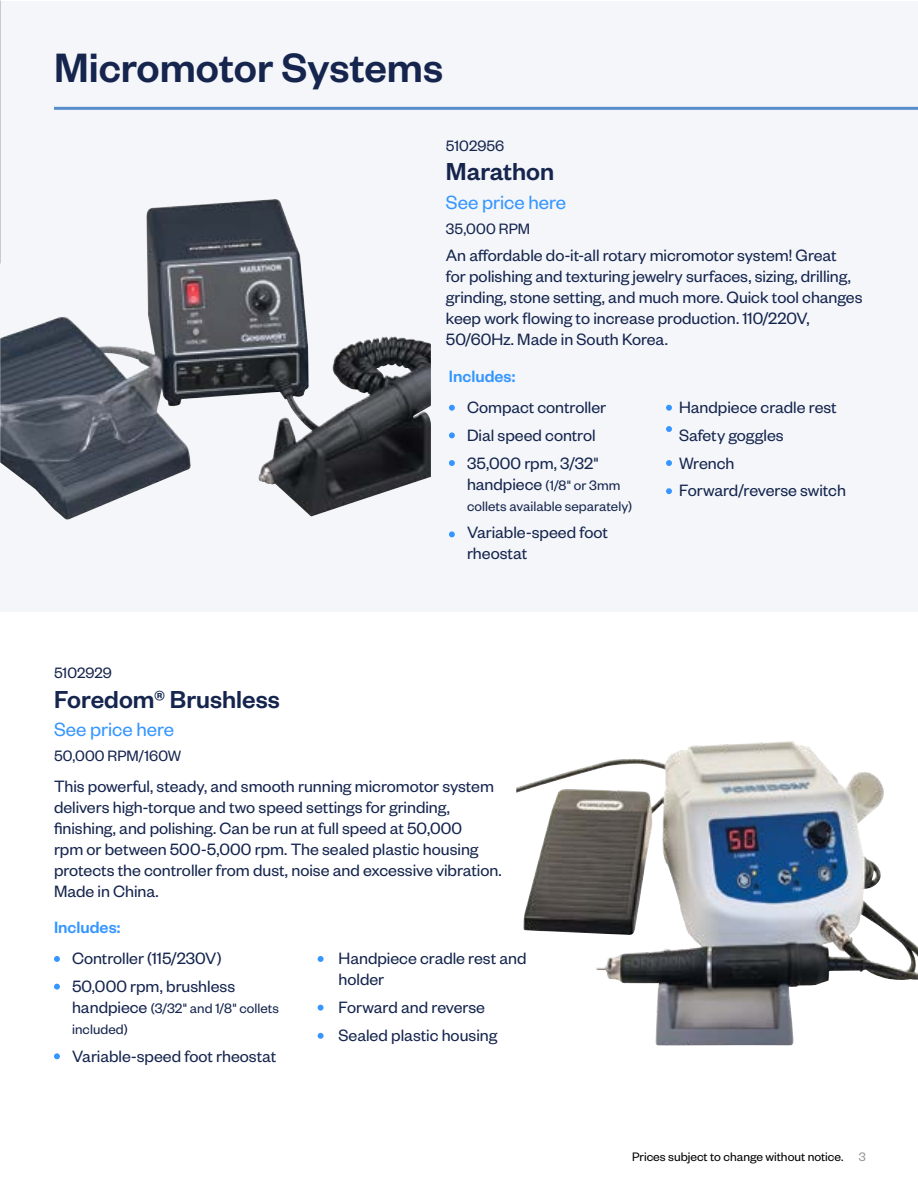
<style>
.page{position:relative;width:918px;height:1188px;background:#fff}
.page>*{position:absolute;margin:0;border:0;box-sizing:border-box;transform-origin:0 0}
.t1{font:500 45px "Founders Grotesk";color:#15254e}
.t2{font:500 27px "Founders Grotesk";color:#15254e}
.t3{font:21px "Founders Grotesk";color:#3696ff}
.t4{font:18px/21px "Founders Grotesk";color:#15254e}
.t5{font:500 18px "Founders Grotesk";color:#3696ff}
.t6{font:16.5px "Founders Grotesk";color:#15254e}
.t7{font:15px/21px "Founders Grotesk";letter-spacing:.005em;color:#15254e}
.t8{font:13.5px "Founders Grotesk";color:#000}
.s1{font-size:18px}
.s2{color:#939598}
</style>
<div class="page">
<hr style="left:0;top:922px;width:1px;height:266px;background:#c9d2e3">
<div style="left:0;top:1px;width:918px;height:610px;background:#f4f6f9"></div>
<hr style="left:54px;top:107px;width:864px;height:3px;background:#568dca">
<svg style="left:666px;top:426px;width:6px;height:6px"></svg>
<img style="left:516px;top:741px;width:402px;height:305px">
<svg style="left:318px;top:956px;width:6px;height:6px"></svg>
<svg style="left:318px;top:1005px;width:6px;height:6px"></svg>
<svg style="left:318px;top:1033px;width:6px;height:6px"></svg>
<svg style="left:54px;top:956px;width:6px;height:6px"></svg>
<svg style="left:54px;top:984px;width:6px;height:6px"></svg>
<svg style="left:54px;top:1053px;width:6px;height:6px"></svg>
<img style="left:0;top:199px;width:431px;height:321px">
<svg style="left:449px;top:531px;width:6px;height:6px"></svg>
<svg style="left:449px;top:460px;width:6px;height:6px"></svg>
<svg style="left:449px;top:405px;width:6px;height:6px"></svg>
<svg style="left:449px;top:432px;width:6px;height:6px"></svg>
<svg style="left:666px;top:405px;width:6px;height:6px"></svg>
<svg style="left:666px;top:460px;width:6px;height:6px"></svg>
<svg style="left:666px;top:488px;width:6px;height:6px"></svg>
<h1 class="t1" style="left:54px;top:40px;width:391px">Micromotor Systems</h1>
<p class="t6" style="left:446px;top:136px;width:60px">5102956</p>
<h2 class="t2" style="left:446px;top:155px;width:110px">Marathon</h2>
<p class="t3" style="left:446px;top:189px;width:122px">See price here</p>
<p class="t6" style="left:446px;top:218px;width:86px">35,000 RPM</p>
<p class="t6" style="left:54px;top:663px;width:59px">5102929</p>
<h2 class="t2" style="left:54px;top:682px;width:227px">Foredom® Brushless</h2>
<p class="t3" style="left:54px;top:717px;width:122px">See price here</p>
<p class="t6" style="left:54px;top:746px;width:129px">50,000 RPM/160W</p>
<p class="t4" style="left:446px;top:243px;width:418px">An affordable do-it-all rotary micromotor system! Great<br>for polishing and texturing jewelry surfaces, sizing, drilling, grinding, stone setting, and much more. Quick tool changes keep work flowing to increase production. 110/220V, 50/60Hz. Made in South Korea.</p>
<p class="t5" style="left:449px;top:365px;width:68px">Includes:</p>
<p class="t4" style="left:467px;top:393px;width:141px;line-height:27.8px">Compact controller<br>Dial speed control<br>35,000 rpm, 3/32"</p>
<p class="t7" style="left:467px;top:474px;width:167px"><span class="s1">handpiece</span> (1/8" or 3mm collets available separately)</p>
<p class="t4" style="left:467px;top:521px;width:142px">Variable-speed foot rheostat</p>
<p class="t4" style="left:679px;top:393px;width:168px;line-height:27.8px">Handpiece cradle rest<br>Safety goggles<br>Wrench<br>Forward/reverse switch</p>
<p class="t4" style="left:54px;top:775px;width:449px">This powerful, steady, and smooth running micromotor system delivers high-torque and two speed settings for grinding, finishing, and polishing. Can be run at full speed at 50,000<br>rpm or between 500-5,000 rpm. The sealed plastic housing protects the controller from dust, noise and excessive vibration.<br>Made in China.</p>
<p class="t5" style="left:54px;top:916px;width:68px">Includes:</p>
<p class="t4" style="left:72px;top:944px;width:165px;line-height:27.8px">Controller (115/230V)<br>50,000 rpm, brushless</p>
<p class="t7" style="left:72px;top:997px;width:209px"><span class="s1">handpiece</span> (3/32" and 1/8" collets included)</p>
<p class="t4" style="left:72px;top:1045px;width:206px">Variable-speed foot rheostat</p>
<p class="t4" style="left:339px;top:947px;width:190px">Handpiece cradle rest and holder</p>
<p class="t4" style="left:339px;top:993px;width:160px;line-height:27.8px">Forward and reverse<br>Sealed plastic housing</p>
<p class="t8" style="left:632px;top:1148px;width:235px">Prices subject to change without notice. <span class="s2">3</span></p>
</div>
